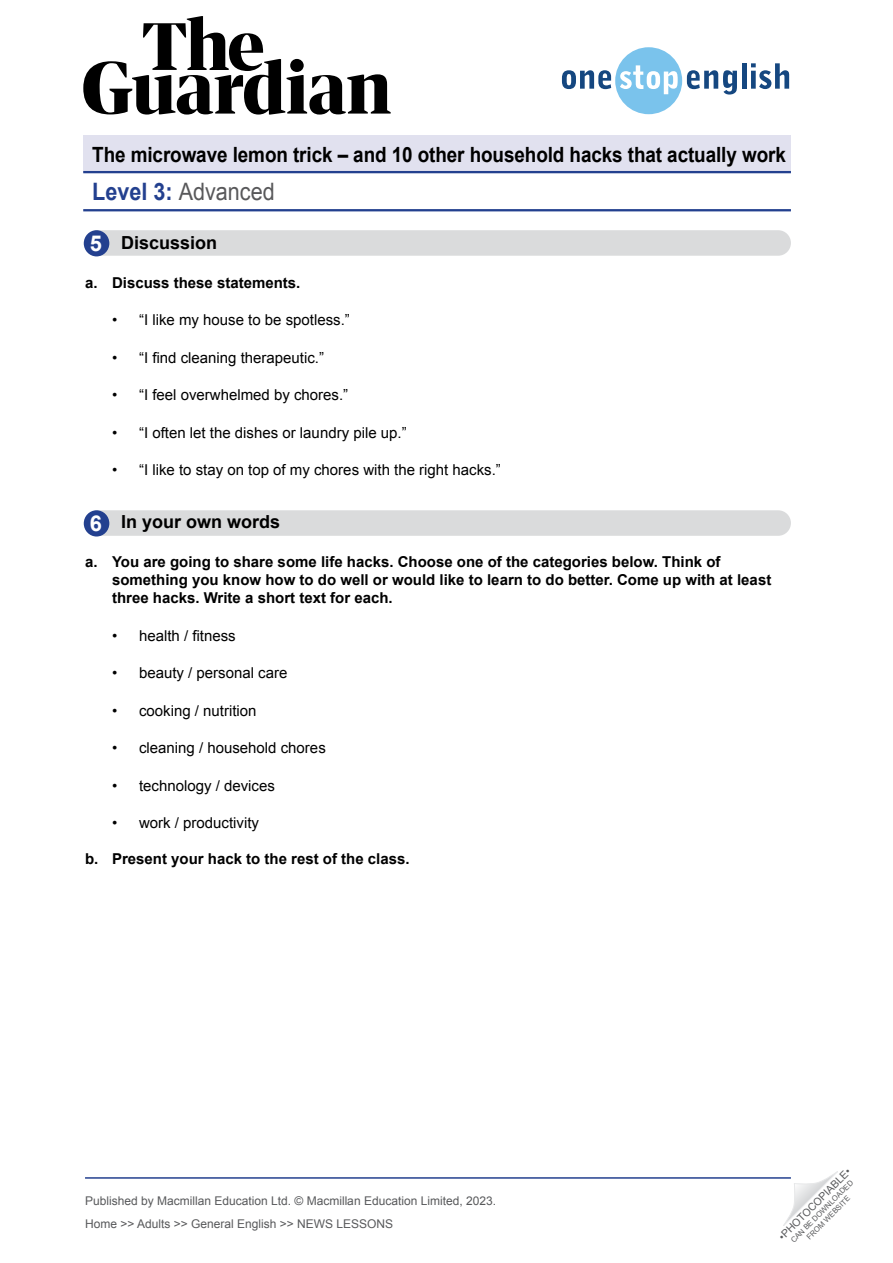
<style>
.page{position:relative;width:893px;height:1263px;background:#fff}
.page>*{position:absolute;margin:0;border:0;box-sizing:border-box;transform-origin:0 0}
.t1{font:24px "Arial";color:#58585a;scale:.9 1}
.WS__Exercise_title{font:700 21.9px "Arial";color:#fff}
.t2{font:700 21px "Arial";letter-spacing:-.005em;color:#000;scale:.9 1}
.WS__Exercise_title-2{font:700 18px "Arial";color:#000}
.t3{font:15px "Arial";color:#000}
.t4{font:700 15px/18px "Arial";color:#000}
.t5{font:12px/23px "Arial";color:#58595b}
.t6{font:10.5px "Arial";color:#58595b}
.t7{font:7.5px/9px "Arial";color:#58595b;text-align:center}
.s1{font-weight:700;color:#23408f}
</style>
<div class="page">
<svg style="left:783px;top:1171px;width:55px;height:55px"></svg>
<svg style="left:83px;top:16px;width:308px;height:99px"></svg>
<svg style="left:562px;top:47px;width:175px;height:67px"></svg>
<hr style="left:742px;top:63px;width:4px;height:26px;background:#154780">
<svg style="left:751px;top:63px;width:38px;height:26px"></svg>
<hr style="left:85px;top:1177px;width:706px;height:2px;background:#23408f">
<hr style="left:83px;top:209px;width:708px;height:2px;background:#23408f">
<div style="left:83px;top:136px;width:708px;height:37px;background:#e1e1ef"></div>
<hr style="left:83px;top:171px;width:708px;height:2px;background:#23408f">
<div style="left:85px;top:510px;width:706px;height:26px;background:#dadbdc;border-radius:13px"></div>
<div style="left:84px;top:510px;width:25px;height:26px;background:#23408f;border-radius:50%"></div>
<div style="left:85px;top:230px;width:706px;height:26px;background:#dadbdc;border-radius:13px"></div>
<div style="left:84px;top:230px;width:25px;height:26px;background:#23408f;border-radius:50%"></div>
<h3 class="t2" style="left:92px;top:141px;width:772px">The microwave lemon trick – and 10 other household hacks that actually work</h3>
<h1 class="t1" style="left:92px;top:176px;width:204px"><span class="s1">Level 3:</span> Advanced</h1>
<p class="WS__Exercise_title" style="left:90px;top:228px;width:14px">5</p>
<p class="WS__Exercise_title-2" style="left:121px;top:231px;width:98px">Discussion</p>
<p class="t4" style="left:85px;top:274px;width:217px">a. Discuss these statements.</p>
<p class="t3" style="left:112px;top:310px;width:239px">• “I like my house to be spotless.”</p>
<p class="t3" style="left:112px;top:348px;width:214px">• “I find cleaning therapeutic.”</p>
<p class="t3" style="left:112px;top:385px;width:238px">• “I feel overwhelmed by chores.”</p>
<p class="t3" style="left:112px;top:423px;width:296px">• “I often let the dishes or laundry pile up.”</p>
<p class="t3" style="left:112px;top:460px;width:390px">• “I like to stay on top of my chores with the right hacks.”</p>
<p class="WS__Exercise_title-2" style="left:121px;top:510px;width:161px">In your own words</p>
<p class="t4" style="left:112px;top:554px;width:661px;text-indent:-27px">a. You are going to share some life hacks. Choose one of the categories below. Think of something you know how to do well or would like to learn to do better. Come up with at least three hacks. Write a short text for each.</p>
<p class="t3" style="left:112px;top:626px;width:125px">• health / fitness</p>
<p class="t3" style="left:112px;top:663px;width:177px">• beauty / personal care</p>
<p class="t3" style="left:112px;top:701px;width:146px">• cooking / nutrition</p>
<p class="t3" style="left:112px;top:738px;width:215px">• cleaning / household chores</p>
<p class="t3" style="left:112px;top:776px;width:164px">• technology / devices</p>
<p class="t3" style="left:112px;top:813px;width:149px">• work / productivity</p>
<p class="t4" style="left:85px;top:851px;width:326px">b. Present your hack to the rest of the class.</p>
<p class="WS__Exercise_title" style="left:90px;top:509px;width:14px">6</p>
<p class="t5" style="left:85px;top:1189px;width:413px">Published by Macmillan Education Ltd. © Macmillan Education Limited, 2023.<br>Home &gt;&gt; Adults &gt;&gt; General English &gt;&gt; NEWS LESSONS</p>
<p class="t6" style="left:776px;top:1233px;width:99px;rotate:-45deg">•PHOTOCOPIABLE•</p>
<p class="t7" style="left:789px;top:1238px;width:86px;rotate:-45deg">CAN BE DOWNLOADED<br>FROM WEBSITE</p>
</div>
